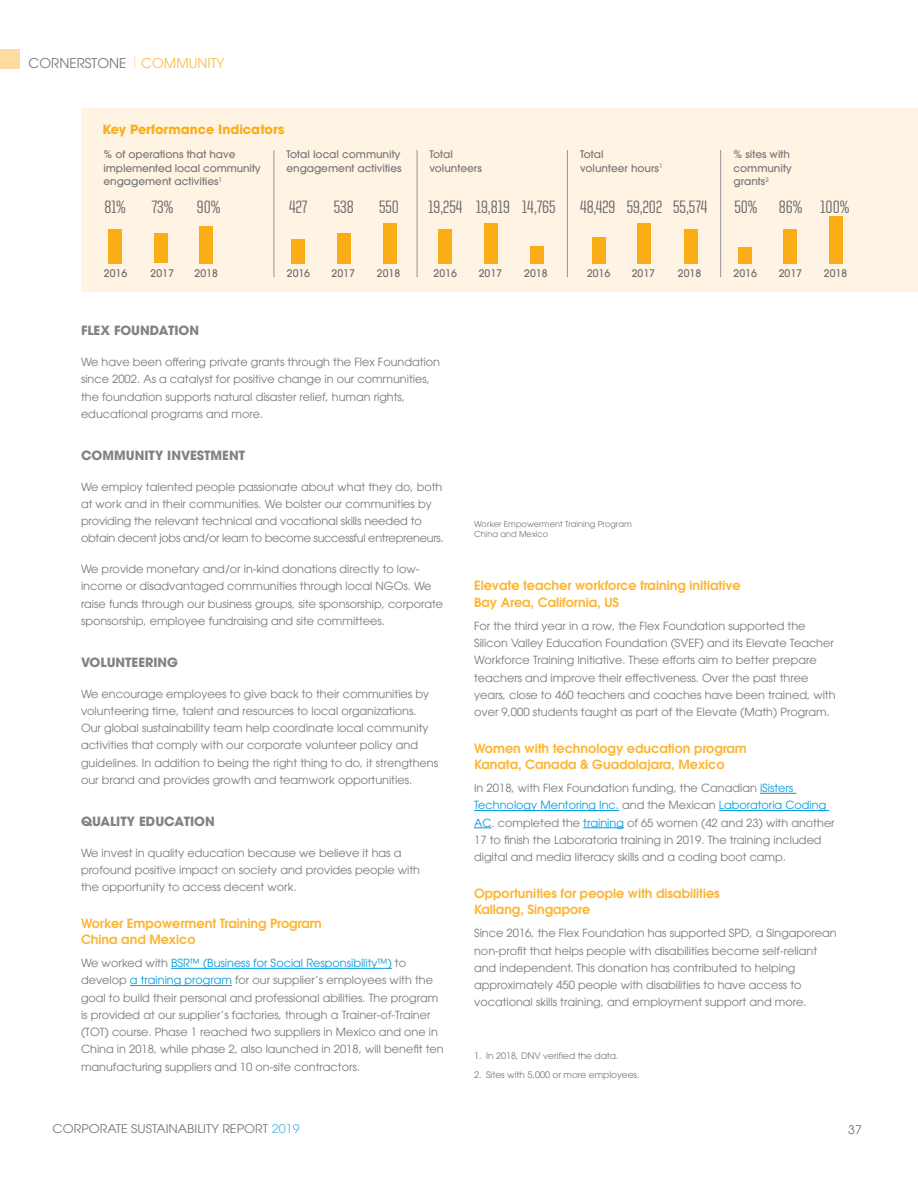
<style>
.page{position:relative;width:918px;height:1188px;background:#fff}
.page>*{position:absolute;margin:0;border:0;box-sizing:border-box;transform-origin:0 0}
.t1{font:500 18px "United Sans Cond";color:#6d6e71}
.t2{font:13.5px "ITC Avant Garde Pro";color:#77787b}
.t3{font:600 12.75px/16.5px "ITC Avant Garde Pro";color:#fcb533}
.t4{font:700 12.75px "ITC Avant Garde Pro";color:#808285}
.t5{font:700 12.75px "ITC Avant Garde Pro";color:#fbad18}
.t6{font:12px "ITC Avant Garde Pro";color:#77787b;scale:1.05 1}
.t7{font:11.25px/17.2px "ITC Avant Garde Pro";color:#77787b}
.t8{font:500 10.5px/13.5px "ITC Avant Garde Pro";color:#77787b}
.t9{font:500 10.5px "ITC Avant Garde Pro";color:#6d6e71}
.t10{font:9px "ITC Avant Garde Pro";color:#77787b}
.t11{font:8.25px/10.5px "ITC Avant Garde Pro";color:#77787b}
.s1{color:#fdbc4d}
.s2{color:#009add}
.s3{color:#59bde9}
</style>
<div class="page">
<svg style="left:134px;top:56px;width:1px;height:12px"></svg>
<div style="left:0;top:49px;width:20px;height:19px;background:#ffdba2"></div>
<div style="left:81px;top:108px;width:837px;height:183px;background:#fff4e3"></div>
<hr style="left:171px;top:968px;width:221px;height:1px;background:#009add">
<hr style="left:130px;top:985px;width:102px;height:1px;background:#009add">
<hr style="left:760px;top:793px;width:36px;height:1px;background:#009add">
<hr style="left:474px;top:810px;width:145px;height:1px;background:#009add">
<hr style="left:719px;top:810px;width:110px;height:1px;background:#009add">
<svg style="left:474px;top:828px;width:18px;height:1px"></svg>
<hr style="left:583px;top:828px;width:41px;height:1px;background:#009add">
<hr style="left:274px;top:150px;width:1px;height:127px;background:#939598">
<hr style="left:417px;top:150px;width:1px;height:127px;background:#939598">
<hr style="left:567px;top:150px;width:1px;height:127px;background:#939598">
<hr style="left:720px;top:150px;width:1px;height:127px;background:#939598">
<div style="left:109px;top:230px;width:13px;height:34px;background:#fbad18"></div>
<div style="left:738px;top:247px;width:14px;height:17px;background:#fbad18"></div>
<div style="left:154px;top:233px;width:14px;height:30px;background:#fbad18"></div>
<div style="left:784px;top:229px;width:13px;height:35px;background:#fbad18"></div>
<div style="left:829px;top:216px;width:13px;height:48px;background:#fbad18"></div>
<div style="left:200px;top:226px;width:13px;height:38px;background:#fbad18"></div>
<div style="left:292px;top:239px;width:13px;height:25px;background:#fbad18"></div>
<div style="left:438px;top:229px;width:14px;height:35px;background:#fbad18"></div>
<div style="left:592px;top:237px;width:13px;height:27px;background:#fbad18"></div>
<div style="left:338px;top:234px;width:13px;height:30px;background:#fbad18"></div>
<div style="left:383px;top:223px;width:13px;height:41px;background:#fbad18"></div>
<div style="left:484px;top:224px;width:14px;height:40px;background:#fbad18"></div>
<div style="left:530px;top:247px;width:14px;height:17px;background:#fbad18"></div>
<div style="left:638px;top:223px;width:13px;height:41px;background:#fbad18"></div>
<div style="left:684px;top:229px;width:13px;height:35px;background:#fbad18"></div>
<p class="t2" style="left:29px;top:54px;width:197px">CORNERSTONE <span class="s1">COMMUNITY</span></p>
<p class="t5" style="left:102px;top:121px;width:183px">Key Performance Indicators</p>
<p class="t8" style="left:103px;top:148px;width:159px">% of operations that have implemented local community engagement activities<sup>1</sup></p>
<p class="t8" style="left:286px;top:148px;width:117px">Total local community engagement activities</p>
<p class="t8" style="left:429px;top:148px;width:54px">Total volunteers</p>
<p class="t8" style="left:580px;top:148px;width:84px">Total<br>volunteer hours<sup>1</sup></p>
<p class="t8" style="left:734px;top:148px;width:60px">% sites with community grants<sup>2</sup></p>
<h1 class="t1" style="left:104px;top:197px;width:23px">81%</h1>
<h1 class="t1" style="left:152px;top:197px;width:23px">73%</h1>
<h1 class="t1" style="left:197px;top:197px;width:25px">90%</h1>
<h1 class="t1" style="left:289px;top:198px;width:20px">427</h1>
<h1 class="t1" style="left:334px;top:198px;width:22px">538</h1>
<h1 class="t1" style="left:379px;top:198px;width:21px">550</h1>
<h1 class="t1" style="left:428px;top:198px;width:129px">19,254 19,819 14,765</h1>
<h1 class="t1" style="left:580px;top:197px;width:129px">48,429 59,202 55,574</h1>
<h1 class="t1" style="left:734px;top:198px;width:117px">50% 86% 100%</h1>
<p class="t9" style="left:104px;top:266px;width:25px">2016</p>
<p class="t9" style="left:151px;top:266px;width:25px">2017</p>
<p class="t9" style="left:195px;top:266px;width:25px">2018</p>
<p class="t9" style="left:287px;top:266px;width:25px">2016</p>
<p class="t9" style="left:332px;top:266px;width:25px">2017</p>
<p class="t9" style="left:377px;top:266px;width:25px">2018</p>
<p class="t9" style="left:434px;top:267px;width:25px">2016</p>
<p class="t9" style="left:479px;top:267px;width:25px">2017</p>
<p class="t9" style="left:524px;top:267px;width:25px">2018</p>
<p class="t9" style="left:587px;top:266px;width:25px">2016</p>
<p class="t9" style="left:632px;top:266px;width:25px">2017</p>
<p class="t9" style="left:678px;top:267px;width:25px">2018</p>
<p class="t9" style="left:734px;top:266px;width:25px">2016</p>
<p class="t9" style="left:779px;top:266px;width:25px">2017</p>
<p class="t9" style="left:824px;top:266px;width:25px">2018</p>
<p class="t4" style="left:81px;top:322px;width:120px">FLEX FOUNDATION</p>
<p class="t7" style="left:81px;top:353px;width:361px">We have been offering private grants through the Flex Foundation since 2002. As a catalyst for positive change in our communities, the foundation supports natural disaster relief, human rights, educational programs and more.</p>
<p class="t4" style="left:81px;top:447px;width:166px">COMMUNITY INVESTMENT</p>
<p class="t7" style="left:81px;top:478px;width:364px">We employ talented people passionate about what they do, both at work and in their communities. We bolster our communities by providing the relevant technical and vocational skills needed to obtain decent jobs and/or learn to become successful entrepreneurs.</p>
<p class="t7" style="left:81px;top:560px;width:364px">We provide monetary and/or in-kind donations directly to low&shy;income or disadvantaged communities through local NGOs. We raise funds through our business groups, site sponsorship, corporate sponsorship, employee fundraising and site committees.</p>
<p class="t4" style="left:81px;top:654px;width:99px">VOLUNTEERING</p>
<p class="t7" style="left:81px;top:685px;width:359px">We encourage employees to give back to their communities by volunteering time, talent and resources to local organizations.<br>Our global sustainability team help coordinate local community activities that comply with our corporate volunteer policy and guidelines. In addition to being the right thing to do, it strengthens our brand and provides growth and teamwork opportunities.</p>
<p class="t4" style="left:81px;top:813px;width:135px">QUALITY EDUCATION</p>
<p class="t7" style="left:81px;top:844px;width:341px">We invest in quality education because we believe it has a profound positive impact on society and provides people with the opportunity to access decent work.</p>
<p class="t3" style="left:81px;top:915px;width:242px">Worker Empowerment Training Program<br>China and Mexico</p>
<p class="t7" style="left:81px;top:954px;width:364px">We worked with <span class="s2">BSR™ (Business for Social Responsibility™)</span> to develop <span class="s2">a training program</span> for our supplier’s employees with the goal to build their personal and professional abilities. The program is provided at our supplier’s factories, through a Trainer-of-Trainer (TOT) course. Phase 1 reached two suppliers in Mexico and one in China in 2018, while phase 2, also launched in 2018, will benefit ten manufacturing suppliers and 10 on-site contractors.</p>
<p class="t11" style="left:474px;top:518px;width:159px">Worker Empowerment Training Program<br>China and Mexico</p>
<p class="t3" style="left:474px;top:577px;width:268px">Elevate teacher workforce training initiative<br>Bay Area, California, US</p>
<p class="t7" style="left:474px;top:617px;width:363px">For the third year in a row, the Flex Foundation supported the Silicon Valley Education Foundation (SVEF) and its Elevate Teacher Workforce Training Initiative. These efforts aim to better prepare teachers and improve their effectiveness. Over the past three years, close to 460 teachers and coaches have been trained, with over 9,000 students taught as part of the Elevate (Math) Program.</p>
<p class="t3" style="left:474px;top:740px;width:274px">Women with technology education program<br>Kanata, Canada &amp; Guadalajara, Mexico</p>
<p class="t7" style="left:474px;top:779px;width:362px">In 2018, with Flex Foundation funding, the Canadian <span class="s2">iSisters Technology Mentoring Inc.</span> and the Mexican <span class="s2">Laboratoria Coding AC</span>. completed the <span class="s2">training</span> of 65 women (42 and 23) with another 17 to finish the Laboratoria training in 2019. The training included digital and media literacy skills and a coding boot camp.</p>
<p class="t3" style="left:474px;top:885px;width:247px">Opportunities for people with disabilities<br>Kallang, Singapore</p>
<p class="t7" style="left:474px;top:924px;width:364px">Since 2016, the Flex Foundation has supported SPD, a Singaporean non-profit that helps people with disabilities become self-reliant and independent. This donation has contributed to helping approximately 450 people with disabilities to have access to vocational skills training, and employment support and more.</p>
<p class="t10" style="left:474px;top:1050px;width:146px">1. In 2018, DNV verified the data.</p>
<p class="t10" style="left:474px;top:1069px;width:167px">2. Sites with 5,000 or more employees.</p>
<p class="t6" style="left:52px;top:1122px;width:237px">CORPORATE SUSTAINABILITY REPORT <span class="s3">2019</span></p>
<p class="t6" style="left:848px;top:1122px;width:15px">37</p>
</div>
